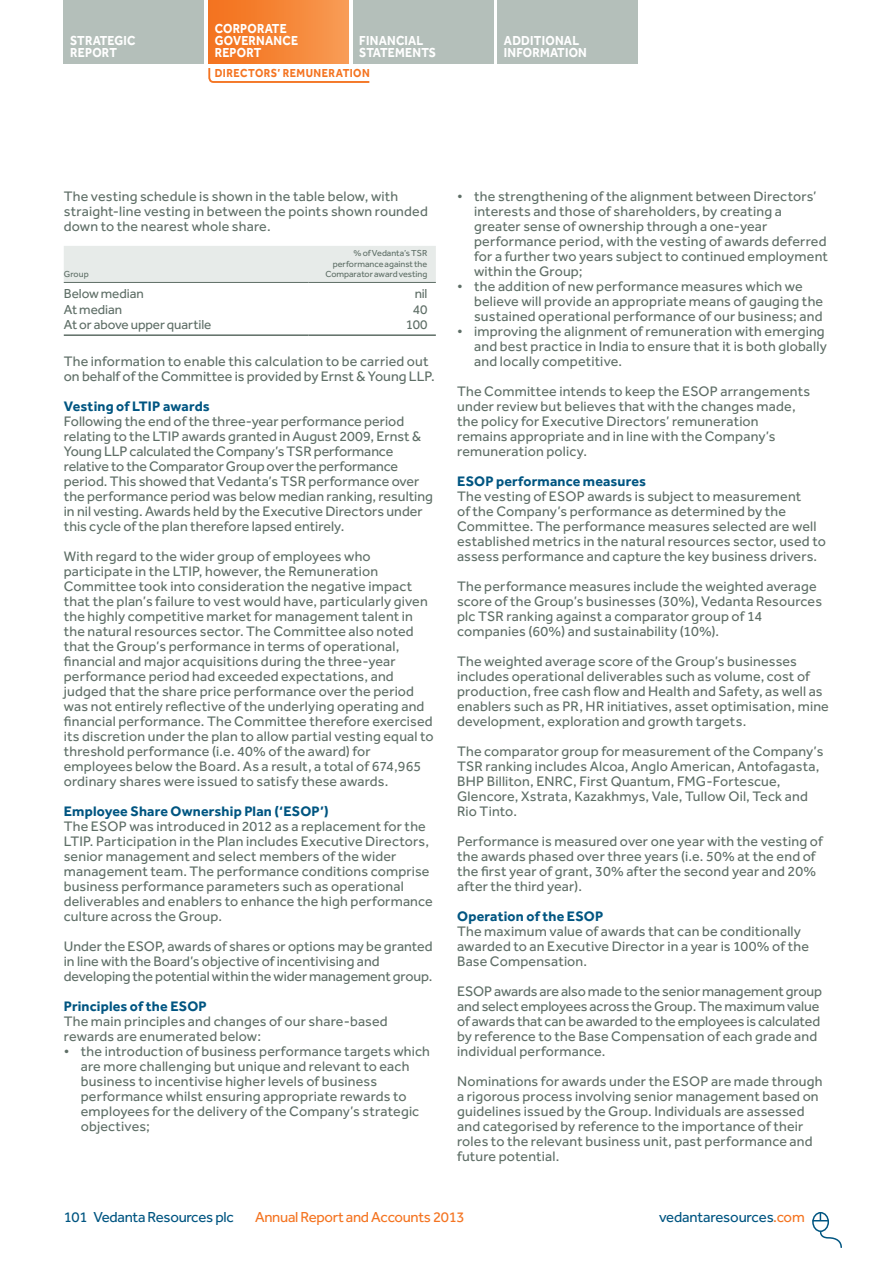
<style>
.page{position:relative;width:893px;height:1263px;background:#fff}
.page>*{position:absolute;margin:0;border:0;box-sizing:border-box;transform-origin:0 0}
.t1{font:15px "Effra";letter-spacing:-.02em;color:#005581}
.t2{font:15px "Effra";letter-spacing:-.02em;color:#f47421}
.t3{font:14.25px/15px "Effra";letter-spacing:.01em;color:#5e6e66}
.t4{font:700 14.25px "Effra";letter-spacing:.01em;color:#005581}
.t5{font:700 13.5px/12px "Effra";letter-spacing:.02em;color:#fff;scale:.9 1}
.t6{font:13.5px "Effra";letter-spacing:-.005em;color:#5e6e66}
.t7{font:700 12px "Effra";letter-spacing:.045em;color:#f47421;scale:.9 1}
.t8{font:9px/10.5px "Effra";color:#5e6e66;text-align:right}
.s1{color:#f47421}
</style>
<div class="page">
<div style="left:812px;top:1212px;width:17px;height:20px;border:2px solid #005581;border-radius:50%"></div>
<svg style="left:813px;top:1212px;width:15px;height:9px"></svg>
<svg style="left:819px;top:1230px;width:23px;height:18px"></svg>
<div style="left:64px;top:0;width:140px;height:64px;background:#b4bfba"></div>
<div style="left:208px;top:0;width:141px;height:64px;background:linear-gradient(to right,#f3701a,#f89b53)"></div>
<div style="left:353px;top:0;width:140px;height:64px;background:#b4bfba"></div>
<div style="left:497px;top:0;width:141px;height:64px;background:#b4bfba"></div>
<svg style="left:208px;top:68px;width:162px;height:15px"></svg>
<div style="left:64px;top:246px;width:372px;height:36px;background:#e7ebe9"></div>
<hr style="left:64px;top:334px;width:244px;height:2px;background:#5e6e66">
<hr style="left:308px;top:334px;width:128px;height:2px;background:#5e6e66">
<hr style="left:64px;top:282px;width:244px;height:1px;background:#5e6e66">
<hr style="left:308px;top:282px;width:128px;height:1px;background:#5e6e66">
<p class="t5" style="left:70px;top:35px;width:74px">STRATEGIC<br>REPORT</p>
<p class="t5" style="left:215px;top:23px;width:94px">CORPORATE<br>GOVERNANCE<br>REPORT</p>
<p class="t5" style="left:359px;top:35px;width:87px">FINANCIAL<br>STATEMENTS</p>
<p class="t5" style="left:504px;top:35px;width:94px">ADDITIONAL<br>INFORMATION</p>
<p class="t7" style="left:215px;top:66px;width:174px">DIRECTORS’ REMUNERATION</p>
<p class="t3" style="left:64px;top:189px;width:366px">The vesting schedule is shown in the table below, with straight-line vesting in between the points shown rounded down to the nearest whole share.</p>
<p class="t8" style="left:64px;top:269px;width:27px">Group</p>
<p class="t8" style="left:325px;top:248px;width:104px">% of Vedanta’s TSR performance against the<br>Comparator award vesting</p>
<p class="t6" style="left:64px;top:286px;width:81px">Below median</p>
<p class="t6" style="left:415px;top:286px;width:14px">nil</p>
<p class="t6" style="left:64px;top:301px;width:60px">At median</p>
<p class="t6" style="left:413px;top:301px;width:16px">40</p>
<p class="t6" style="left:64px;top:317px;width:149px">At or above upper quartile</p>
<p class="t6" style="left:406px;top:317px;width:23px">100</p>
<p class="t3" style="left:64px;top:353px;width:372px">The information to enable this calculation to be carried out on behalf of the Committee is provided by Ernst &amp; Young LLP.</p>
<p class="t4" style="left:64px;top:397px;width:147px">Vesting of LTIP awards</p>
<p class="t3" style="left:64px;top:413px;width:371px">Following the end of the three-year performance period relating to the LTIP awards granted in August 2009, Ernst &amp; Young LLP calculated the Company’s TSR performance relative to the Comparator Group over the performance period. This showed that Vedanta’s TSR performance over the performance period was below median ranking, resulting in nil vesting. Awards held by the Executive Directors under this cycle of the plan therefore lapsed entirely.</p>
<p class="t3" style="left:64px;top:549px;width:371px">With regard to the wider group of employees who participate in the LTIP, however, the Remuneration Committee took into consideration the negative impact that the plan’s failure to vest would have, particularly given the highly competitive market for management talent in the natural resources sector. The Committee also noted that the Group’s performance in terms of operational, financial and major acquisitions during the three-year performance period had exceeded expectations, and judged that the share price performance over the period was not entirely reflective of the underlying operating and financial performance. The Committee therefore exercised its discretion under the plan to allow partial vesting equal to threshold performance (i.e. 40% of the award) for employees below the Board. As a result, a total of 674,965 ordinary shares were issued to satisfy these awards.</p>
<p class="t4" style="left:64px;top:803px;width:267px">Employee Share Ownership Plan (‘ESOP’)</p>
<p class="t3" style="left:64px;top:819px;width:371px">The ESOP was introduced in 2012 as a replacement for the LTIP. Participation in the Plan includes Executive Directors, senior management and select members of the wider management team. The performance conditions comprise business performance parameters such as operational deliverables and enablers to enhance the high performance culture across the Group.</p>
<p class="t3" style="left:64px;top:939px;width:370px">Under the ESOP, awards of shares or options may be granted in line with the Board’s objective of incentivising and developing the potential within the wider management group.</p>
<p class="t4" style="left:64px;top:998px;width:145px">Principles of the ESOP</p>
<p class="t3" style="left:64px;top:1014px;width:325px">The main principles and changes of our share-based rewards are enumerated below:</p>
<p class="t3" style="left:81px;top:1044px;width:351px;text-indent:-17px">• the introduction of business performance targets which are more challenging but unique and relevant to each business to incentivise higher levels of business performance whilst ensuring appropriate rewards to employees for the delivery of the Company’s strategic objectives;</p>
<p class="t3" style="left:474px;top:188px;width:355px;text-indent:-17px">• the strengthening of the alignment between Directors’ interests and those of shareholders, by creating a greater sense of ownership through a one-year performance period, with the vesting of awards deferred for a further two years subject to continued employment within the Group;</p>
<p class="t3" style="left:474px;top:278px;width:351px;text-indent:-17px">• the addition of new performance measures which we believe will provide an appropriate means of gauging the sustained operational performance of our business; and</p>
<p class="t3" style="left:474px;top:323px;width:354px;text-indent:-17px">• improving the alignment of remuneration with emerging and best practice in India to ensure that it is both globally and locally competitive.</p>
<p class="t3" style="left:457px;top:383px;width:355px">The Committee intends to keep the ESOP arrangements under review but believes that with the changes made, the policy for Executive Directors’ remuneration remains appropriate and in line with the Company’s remuneration policy.</p>
<p class="t4" style="left:457px;top:472px;width:190px">ESOP performance measures</p>
<p class="t3" style="left:457px;top:488px;width:370px">The vesting of ESOP awards is subject to measurement<br>of the Company’s performance as determined by the Committee. The performance measures selected are well established metrics in the natural resources sector, used to assess performance and capture the key business drivers.</p>
<p class="t3" style="left:457px;top:579px;width:366px">The performance measures include the weighted average score of the Group’s businesses (30%), Vedanta Resources plc TSR ranking against a comparator group of 14 companies (60%) and sustainability (10%).</p>
<p class="t3" style="left:457px;top:654px;width:373px">The weighted average score of the Group’s businesses includes operational deliverables such as volume, cost of production, free cash flow and Health and Safety, as well as enablers such as PR, HR initiatives, asset optimisation, mine development, exploration and growth targets.</p>
<p class="t3" style="left:457px;top:744px;width:368px">The comparator group for measurement of the Company’s TSR ranking includes Alcoa, Anglo American, Antofagasta, BHP Billiton, ENRC, First Quantum, FMG-Fortescue, Glencore, Xstrata, Kazakhmys, Vale, Tullow Oil, Teck and Rio Tinto.</p>
<p class="t3" style="left:457px;top:834px;width:367px">Performance is measured over one year with the vesting of the awards phased over three years (i.e. 50% at the end of the first year of grant, 30% after the second year and 20% after the third year).</p>
<p class="t4" style="left:457px;top:908px;width:148px">Operation of the ESOP</p>
<p class="t3" style="left:457px;top:924px;width:353px">The maximum value of awards that can be conditionally awarded to an Executive Director in a year is 100% of the<br>Base Compensation.</p>
<p class="t3" style="left:457px;top:984px;width:366px">ESOP awards are also made to the senior management group and select employees across the Group. The maximum value of awards that can be awarded to the employees is calculated by reference to the Base Compensation of each grade and individual performance.</p>
<p class="t3" style="left:457px;top:1074px;width:367px">Nominations for awards under the ESOP are made through a rigorous process involving senior management based on guidelines issued by the Group. Individuals are assessed and categorised by reference to the importance of their roles to the relevant business unit, past performance and future potential.</p>
<p class="t1" style="left:64px;top:1208px;width:171px">101 Vedanta Resources plc</p>
<p class="t2" style="left:255px;top:1208px;width:211px">Annual Report and Accounts 2013</p>
<p class="t1" style="left:659px;top:1208px;width:147px">vedantaresources<span class="s1">.com</span></p>
</div>
